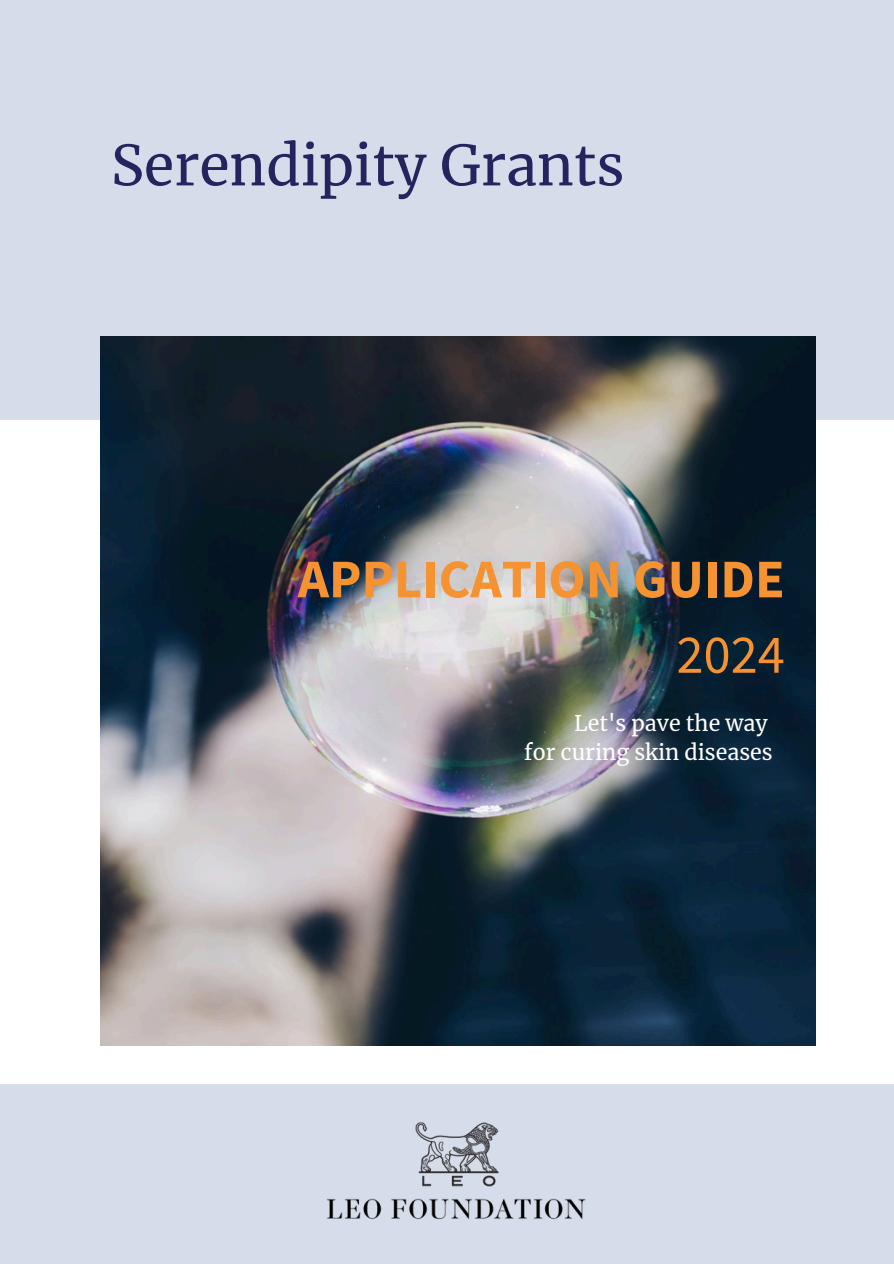
<style>
.page{position:relative;width:894px;height:1264px;background:#fff}
.page>*{position:absolute;margin:0;border:0;box-sizing:border-box;transform-origin:0 0}
.t1{font:55.35px "Merriweather";color:#26245f}
.t2{font:700 54.45px/75.3px "Source Sans Pro";color:#f59231;text-align:right}
.t3{font:21.45px "Merriweather";color:#fff}
.s1{font-weight:400}
</style>
<div class="page">
<div style="left:0;top:0;width:893px;height:1263px;background:#d5ddea"></div>
<div style="left:0;top:420px;width:893px;height:663px;background:#fff"></div>
<img style="left:327px;top:1122px;width:259px;height:98px">
<img style="left:100px;top:336px;width:714px;height:709px">
<p class="t1" style="left:111px;top:131px;width:514px">Serendipity Grants</p>
<h1 class="t2" style="left:297px;top:540px;width:488px">APPLICATION GUIDE<br><span class="s1">2024</span></h1>
<p class="t3" style="left:574px;top:710px;width:195px">Let's pave the way</p>
<p class="t3" style="left:524px;top:739px;width:250px">for curing skin diseases</p>
</div>
